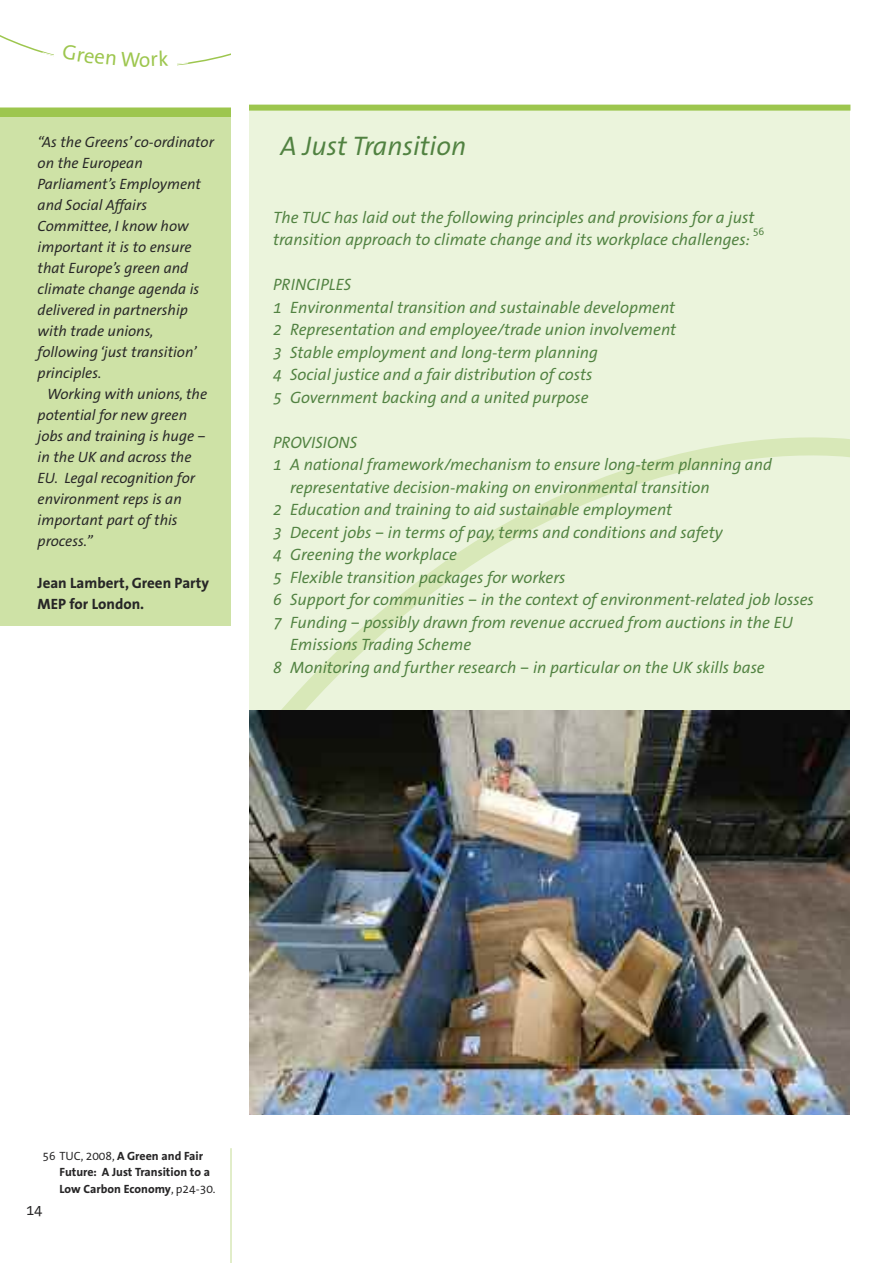
<style>
.page{position:relative;width:893px;height:1263px;background:#fff}
.page>*{position:absolute;margin:0;border:0;box-sizing:border-box;transform-origin:0 0}
.t1{font:italic 27px "The Sans Office";color:#518241}
.t2{font:italic 16.5px/22.5px "The Sans Office";color:#518241}
.t3{font:italic 15px/21px "The Sans Office LF";color:#272627}
.t4{font:700 15px/21px "The Sans Office";color:#272627}
.t5{font:15px "The Sans Office";color:#272627}
.t6{font:700 12px/16.5px "The Sans Office";color:#272627}
.t7{font:10.8px "The Sans Office";color:#518241}
.s1{font-weight:400}
</style>
<div class="page">
<div style="left:249px;top:108px;width:601px;height:602px;background:#ebf4dc"></div>
<svg style="left:281px;top:437px;width:569px;height:273px"></svg>
<div style="left:0;top:108px;width:231px;height:518px;background:#cee2a6"></div>
<div style="left:0;top:108px;width:231px;height:8px;background:#9dc64e"></div>
<img style="left:250px;top:710px;width:599px;height:404px">
<hr style="left:230px;top:1148px;width:2px;height:115px;background:#d8e8b8">
<div style="left:249px;top:105px;width:601px;height:6px;background:#9dc64e"></div>
<svg style="left:0;top:35px;width:269px;height:73px"></svg>
<p class="t3" style="left:38px;top:133px;width:178px">“As the Greens’ co-ordinator on the European<br>Parliament’s Employment and Social Affairs<br>Committee, I know how important it is to ensure that Europe’s green and climate change agenda is delivered in partnership with trade unions, following ‘just transition’ principles.</p>
<p class="t3" style="left:38px;top:385px;width:171px;text-indent:9px">Working with unions, the potential for new green jobs and training is huge – in the UK and across the<br>EU. Legal recognition for environment reps is an important part of this process.”</p>
<p class="t4" style="left:38px;top:574px;width:173px">Jean Lambert, Green Party<br>MEP for London.</p>
<h1 class="t1" style="left:281px;top:135px;width:187px">A Just Transition</h1>
<p class="t2" style="left:273px;top:207px;width:483px">The TUC has laid out the following principles and provisions for a just transition approach to climate change and its workplace challenges:</p>
<p class="t7" style="left:753px;top:227px;width:13px">56</p>
<p class="t2" style="left:273px;top:275px;width:405px">PRINCIPLES<br>1 Environmental transition and sustainable development 2 Representation and employee/trade union involvement 3 Stable employment and long-term planning<br>4 Social justice and a fair distribution of costs<br>5 Government backing and a united purpose</p>
<p class="t2" style="left:273px;top:432px;width:86px">PROVISIONS</p>
<p class="t2" style="left:273px;top:455px;width:500px">1 A national framework/mechanism to ensure long-term planning and</p>
<p class="t2" style="left:290px;top:477px;width:421px">representative decision-making on environmental transition</p>
<p class="t2" style="left:273px;top:500px;width:401px">2 Education and training to aid sustainable employment</p>
<p class="t2" style="left:273px;top:522px;width:451px">3 Decent jobs – in terms of pay, terms and conditions and safety</p>
<p class="t2" style="left:273px;top:545px;width:185px">4 Greening the workplace</p>
<p class="t2" style="left:273px;top:567px;width:294px">5 Flexible transition packages for workers</p>
<p class="t2" style="left:273px;top:590px;width:542px">6 Support for communities – in the context of environment-related job losses</p>
<p class="t2" style="left:273px;top:612px;width:521px">7 Funding – possibly drawn from revenue accrued from auctions in the EU</p>
<p class="t2" style="left:290px;top:635px;width:183px">Emissions Trading Scheme</p>
<p class="t2" style="left:273px;top:657px;width:493px">8 Monitoring and further research – in particular on the UK skills base</p>
<p class="t6" style="left:60px;top:1148px;width:158px;text-indent:-17px"><span class="s1">56 TUC, 2008,</span> A Green and Fair<br>Future: A Just Transition to a<br>Low Carbon Economy<span class="s1">, p24-30.</span></p>
<p class="t5" style="left:26px;top:1203px;width:18px">14</p>
</div>
